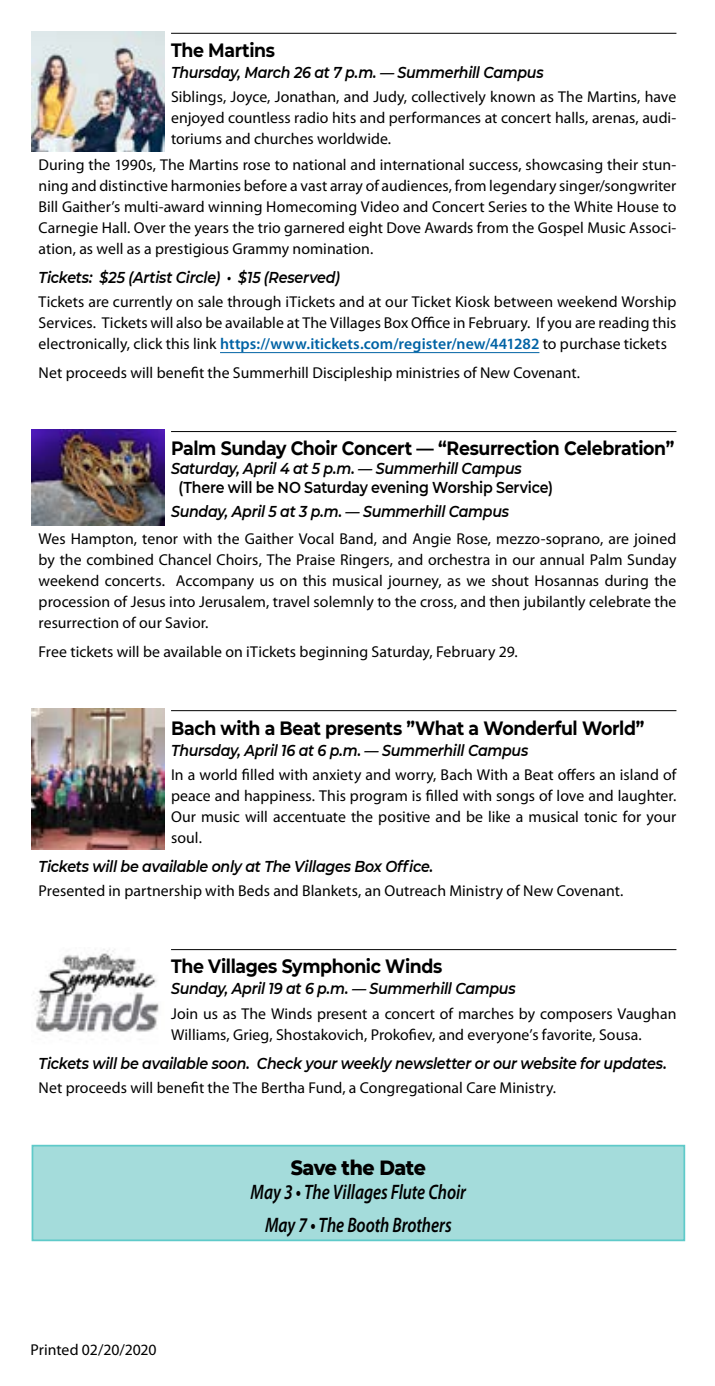
<style>
.page{position:relative;width:715px;height:1386px;background:#fff}
.page>*{position:absolute;margin:0;border:0;box-sizing:border-box;transform-origin:0 0}
.t1{font:italic 600 21px/32.4px "Myriad Pro";letter-spacing:-.005em;color:#000;text-align:center;scale:.8 1}
.t2{font:800 21px "Montserrat";letter-spacing:-.025em;color:#000;scale:.9 1}
.t3{font:700 19.25px "Montserrat";letter-spacing:-.02em;color:#000;scale:.9 1}
.t4{font:15.75px/21px "Myriad Pro";color:#000;text-align:justify}
.t5{font:italic 600 15.75px "Montserrat";letter-spacing:-.02em;color:#000;scale:.9 1}
.t6{font:600 15.75px "Montserrat";letter-spacing:-.015em;color:#000;scale:.9 1}
.s1{font-weight:600;color:#0063a5}
</style>
<div class="page">
<img style="left:32px;top:32px;width:132px;height:119px">
<hr style="left:171px;top:33px;width:505px;height:1px;background:#000">
<hr style="left:220px;top:352px;width:319px;height:1px;background:#0063a5">
<div style="left:32px;top:1146px;width:651px;height:94px;background:#a4dcdb"></div>
<div style="left:32px;top:1145px;width:652px;height:96px;border:2px solid #5fcac9"></div>
<img style="left:32px;top:709px;width:132px;height:141px">
<hr style="left:171px;top:710px;width:505px;height:1px;background:#000">
<img style="left:33px;top:949px;width:126px;height:83px">
<hr style="left:171px;top:949px;width:505px;height:1px;background:#000">
<img style="left:32px;top:430px;width:132px;height:95px">
<hr style="left:171px;top:431px;width:505px;height:1px;background:#000">
<p class="t3" style="left:171px;top:36px;width:117px">The Martins</p>
<p class="t5" style="left:171px;top:61px;width:415px">Thursday, March 26 at 7 p.m. — Summerhill Campus</p>
<p class="t4" style="left:171px;top:86px;width:506px">Siblings, Joyce, Jonathan, and Judy, collectively known as The Martins, have enjoyed countless radio hits and performances at concert halls, arenas, audi&shy;toriums and churches worldwide.</p>
<p class="t4" style="left:39px;top:154px;width:639px">During the 1990s, The Martins rose to national and international success, showcasing their stun&shy;ning and distinctive harmonies before a vast array of audiences, from legendary singer/songwriter Bill Gaither’s multi-award winning Homecoming Video and Concert Series to the White House to Carnegie Hall. Over the years the trio garnered eight Dove Awards from the Gospel Music Associ&shy;ation, as well as a prestigious Grammy nomination.</p>
<p class="t5" style="left:39px;top:266px;width:336px">Tickets: $25 (Artist Circle) • $15 (Reserved)</p>
<p class="t4" style="left:39px;top:291px;width:639px">Tickets are currently on sale through iTickets and at our Ticket Kiosk between weekend Worship Services. Tickets will also be available at The Villages Box Office in February. If you are reading this electronically, click this link <span class="s1">https://www.itickets.com/register/new/441282</span> to purchase tickets</p>
<p class="t4" style="left:39px;top:362px;width:542px">Net proceeds will benefit the Summerhill Discipleship ministries of New Covenant.</p>
<p class="t3" style="left:171px;top:435px;width:560px">Palm Sunday Choir Concert — “Resurrection Celebration”</p>
<p class="t5" style="left:171px;top:458px;width:391px">Saturday, April 4 at 5 p.m. — Summerhill Campus</p>
<p class="t6" style="left:178px;top:476px;width:417px">(There will be NO Saturday evening Worship Service)</p>
<p class="t5" style="left:171px;top:501px;width:377px">Sunday, April 5 at 3 p.m. — Summerhill Campus</p>
<p class="t4" style="left:39px;top:528px;width:639px">Wes Hampton, tenor with the Gaither Vocal Band, and Angie Rose, mezzo-soprano, are joined by the combined Chancel Choirs, The Praise Ringers, and orchestra in our annual Palm Sunday weekend concerts. Accompany us on this musical journey, as we shout Hosannas during the procession of Jesus into Jerusalem, travel solemnly to the cross, and then jubilantly celebrate the resurrection of our Savior.</p>
<p class="t4" style="left:39px;top:641px;width:480px">Free tickets will be available on iTickets beginning Saturday, February 29.</p>
<p class="t3" style="left:171px;top:714px;width:527px">Bach with a Beat presents ”What a Wonderful World”</p>
<p class="t5" style="left:171px;top:739px;width:398px">Thursday, April 16 at 6 p.m. — Summerhill Campus</p>
<p class="t4" style="left:171px;top:764px;width:506px">In a world filled with anxiety and worry, Bach With a Beat offers an island of peace and happiness. This program is filled with songs of love and laughter.<br>Our music will accentuate the positive and be like a musical tonic for your soul.</p>
<p class="t5" style="left:39px;top:855px;width:439px">Tickets will be available only at The Villages Box Office.</p>
<p class="t4" style="left:39px;top:880px;width:586px">Presented in partnership with Beds and Blankets, an Outreach Ministry of New Covenant.</p>
<p class="t3" style="left:171px;top:953px;width:303px">The Villages Symphonic Winds</p>
<p class="t5" style="left:171px;top:978px;width:384px">Sunday, April 19 at 6 p.m. — Summerhill Campus</p>
<p class="t4" style="left:171px;top:1003px;width:506px">Join us as The Winds present a concert of marches by composers Vaughan<br>Williams, Grieg, Shostakovich, Prokofiev, and everyone’s favorite, Sousa.</p>
<p class="t5" style="left:39px;top:1052px;width:699px">Tickets will be available soon. Check your weekly newsletter or our website for updates.</p>
<p class="t4" style="left:39px;top:1077px;width:518px">Net proceeds will benefit the The Bertha Fund, a Congregational Care Ministry.</p>
<p class="t4" style="left:30px;top:1338px;width:128px">Printed 02/20/2020</p>
<h1 class="t2" style="left:290px;top:1152px;width:152px">Save the Date</h1>
<h1 class="t1" style="left:250px;top:1175px;width:271px">May 3 • The Villages Flute Choir<br>May 7 • The Booth Brothers</h1>
</div>
